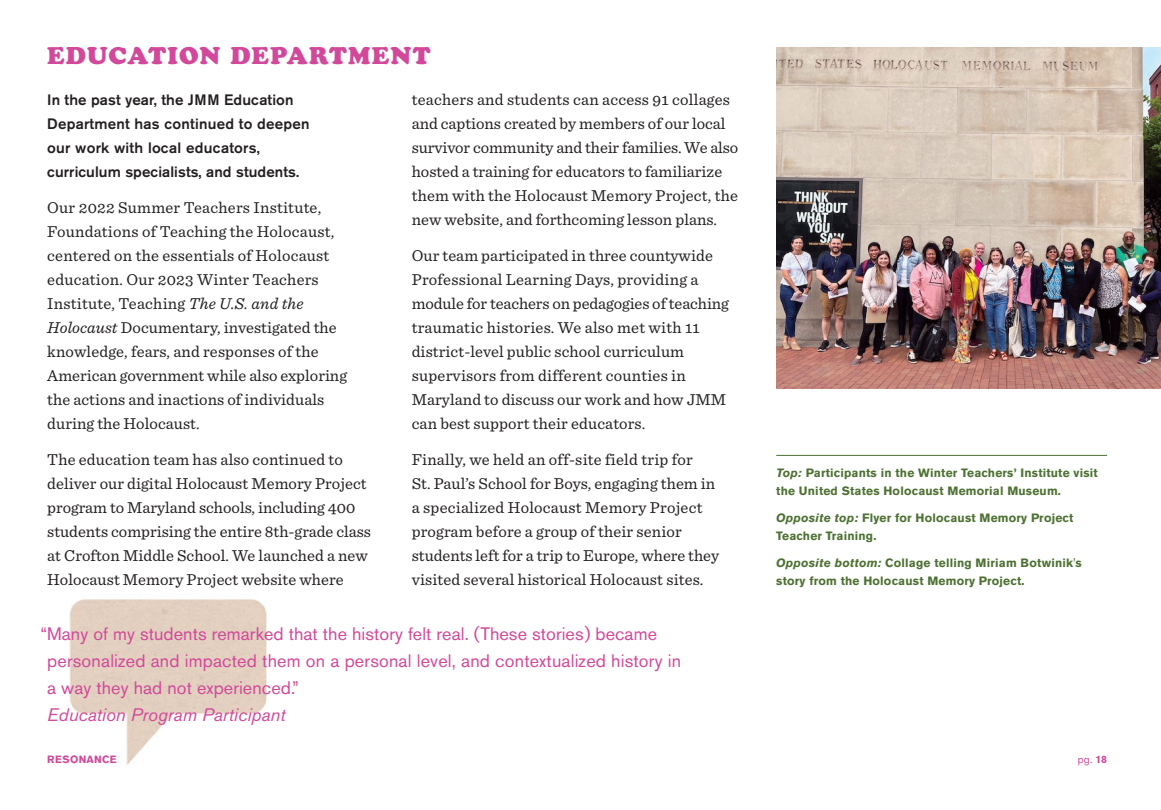
<style>
.page{position:relative;width:1161px;height:810px;background:#fff}
.page>*{position:absolute;margin:0;border:0;box-sizing:border-box;transform-origin:0 0}
.t1{font:24px "Cooper Black Std";letter-spacing:.045em;color:#d2489a}
.t2{font:18px/27px "Akzidenz Grotesk Std";letter-spacing:.005em;color:#d2489a}
.t3{font:italic 18px "Akzidenz Grotesk Std";letter-spacing:.005em;color:#d2489a}
.t4{font:16.5px/24px "Sentinel";letter-spacing:.005em;color:#231f20}
.t5{font:500 15px/24px "Akzidenz Grotesk Std";letter-spacing:.015em;color:#231f20}
.t6{font:700 12px/18px "Akzidenz Grotesk Std";letter-spacing:.015em;color:#4e7133}
.t7{font:700 10.5px "Akzidenz Grotesk Std";letter-spacing:.025em;color:#d2489a}
.t8{font:10.5px "Akzidenz Grotesk Std";color:#d2489a}
.s1{font-style:italic}
.s2{font-weight:700}
</style>
<div class="page">
<img style="left:69px;top:599px;width:198px;height:166px">
<img style="left:776px;top:47px;width:385px;height:341px">
<hr style="left:776px;top:455px;width:331px;height:1px;background:#4e7133">
<h1 class="t1" style="left:47px;top:41px;width:385px">EDUCATION DEPARTMENT</h1>
<p class="t5" style="left:47px;top:88px;width:264px">In the past year, the JMM Education Department has continued to deepen our work with local educators, curriculum specialists, and students.</p>
<p class="t4" style="left:47px;top:195px;width:301px">Our 2022 Summer Teachers Institute, Foundations of Teaching the Holocaust, centered on the essentials of Holocaust education. Our 2023 Winter Teachers Institute, Teaching <span class="s1">The U.S. and the Holocaust</span> Documentary, investigated the knowledge, fears, and responses of the American government while also exploring the actions and inactions of individuals during the Holocaust.</p>
<p class="t4" style="left:47px;top:447px;width:325px">The education team has also continued to deliver our digital Holocaust Memory Project program to Maryland schools, including 400 students comprising the entire 8th-grade class at Crofton Middle School. We launched a new Holocaust Memory Project website where</p>
<p class="t4" style="left:412px;top:87px;width:328px">teachers and students can access 91 collages and captions created by members of our local survivor community and their families. We also hosted a training for educators to familiarize them with the Holocaust Memory Project, the new website, and forthcoming lesson plans.</p>
<p class="t4" style="left:412px;top:243px;width:319px">Our team participated in three countywide Professional Learning Days, providing a module for teachers on pedagogies of teaching traumatic histories. We also met with 11 district-level public school curriculum supervisors from different counties in Maryland to discuss our work and how JMM can best support their educators.</p>
<p class="t4" style="left:412px;top:447px;width:309px">Finally, we held an off-site field trip for<br>St. Paul’s School for Boys, engaging them in a specialized Holocaust Memory Project program before a group of their senior students left for a trip to Europe, where they visited several historical Holocaust sites.</p>
<p class="t2" style="left:47px;top:621px;width:635px;text-indent:-7px">“ Many of my students remarked that the history felt real. (These stories) became personalized and impacted them on a personal level, and contextualized history in a way they had not experienced.”</p>
<p class="t3" style="left:47px;top:704px;width:240px">Education Program Participant</p>
<p class="t6" style="left:776px;top:464px;width:323px"><span class="s1">Top:</span> Participants in the Winter Teachers’ Institute visit the United States Holocaust Memorial Museum.</p>
<p class="t6" style="left:776px;top:509px;width:299px"><span class="s1">Opposite top:</span> Flyer for Holocaust Memory Project<br>Teacher Training.</p>
<p class="t6" style="left:776px;top:554px;width:307px"><span class="s1">Opposite bottom:</span> Collage telling Miriam Botwinik's story from the Holocaust Memory Project.</p>
<p class="t7" style="left:47px;top:753px;width:71px">RESONANCE</p>
<p class="t8" style="left:1078px;top:753px;width:31px">pg. <span class="s2">18</span></p>
</div>
